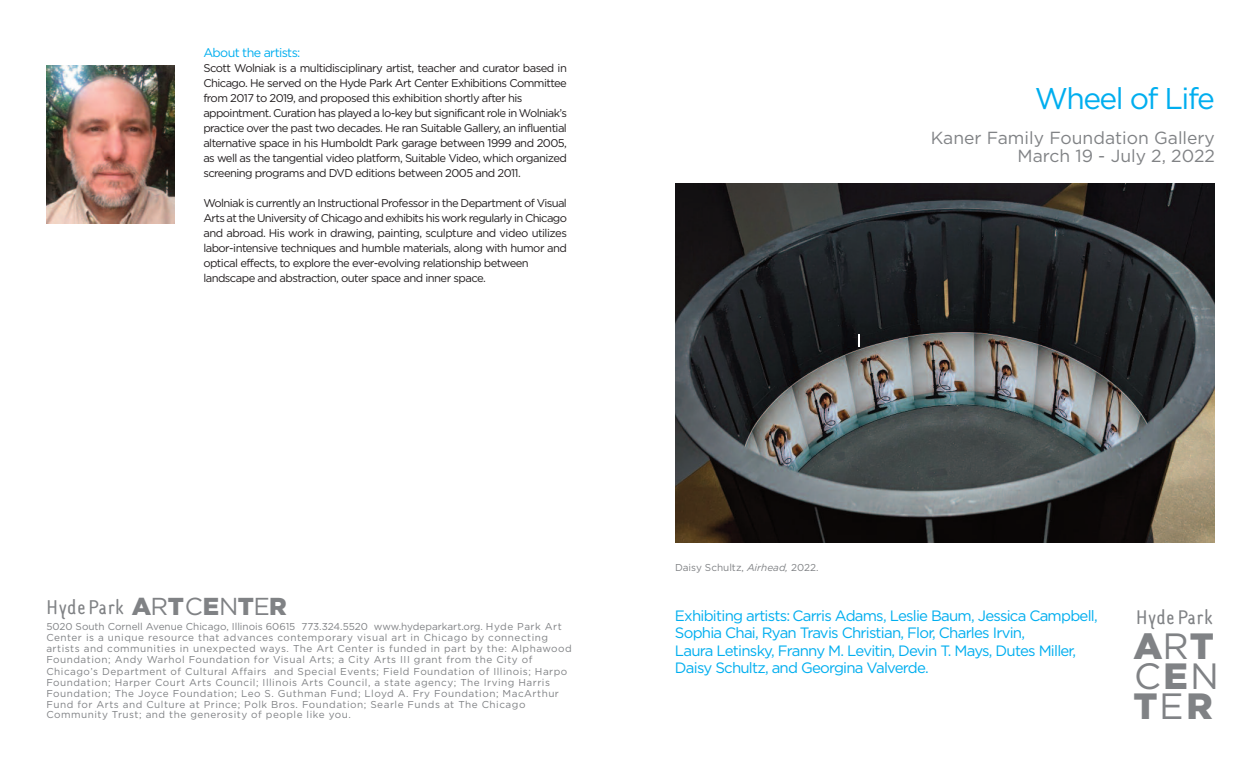
<style>
.page{position:relative;width:1260px;height:765px;background:#fff}
.page>*{position:absolute;margin:0;border:0;box-sizing:border-box;transform-origin:0 0}
.t1{font:900 36.5px/29.9px "Gotham";color:#808285}
.t2{font:30px "Gotham";letter-spacing:-.05em;color:#00aeef}
.t3{font:17.5px/17.5px "Gotham";color:#808285;text-align:right}
.t4{font:17.25px "Monolein inbetween";letter-spacing:.065em;color:#808285}
.t5{font:17.12px "Monolein inbetween";letter-spacing:.065em;color:#808285}
.t6{font:15px/17.5px "Gotham";letter-spacing:-.05em;color:#00aeef}
.t7{font:12.5px "Gotham";letter-spacing:-.05em;color:#00aeef}
.t8{font:11.25px/15px "Gotham";letter-spacing:-.05em;color:#231f20}
.t9{font:10px/11.2px "Gotham";letter-spacing:.05em;color:#808285}
.t10{font:10px "Gotham";color:#808285}
.s1{font-family:"Gotham";font-weight:900;font-size:24.5px}
.s2{font-family:"Gotham";font-size:24.5px}
.s3{font-style:italic}
.s4{font-weight:400}
</style>
<div class="page">
<img style="left:675px;top:184px;width:540px;height:359px">
<img style="left:46px;top:65px;width:128px;height:158px">
<svg style="left:858px;top:335px;width:2px;height:12px"></svg>
<p class="t7" style="left:203px;top:45px;width:99px">About the artists:</p>
<p class="t8" style="left:203px;top:61px;width:365px">Scott Wolniak is a multidisciplinary artist, teacher and curator based in Chicago. He served on the Hyde Park Art Center Exhibitions Committee from 2017 to 2019, and proposed this exhibition shortly after his appointment. Curation has played a lo-key but significant role in Wolniak’s practice over the past two decades. He ran Suitable Gallery, an influential alternative space in his Humboldt Park garage between 1999 and 2005, as well as the tangential video platform, Suitable Video, which organized screening programs and DVD editions between 2005 and 2011.</p>
<p class="t8" style="left:203px;top:196px;width:365px">Wolniak is currently an Instructional Professor in the Department of Visual Arts at the University of Chicago and exhibits his work regularly in Chicago and abroad. His work in drawing, painting, sculpture and video utilizes labor-intensive techniques and humble materials, along with humor and optical effects, to explore the ever-evolving relationship between landscape and abstraction, outer space and inner space.</p>
<h2 class="t2" style="left:1035px;top:81px;width:182px">Wheel of Life</h2>
<h3 class="t3" style="left:931px;top:129px;width:286px">Kaner Family Foundation Gallery<br>March 19 - July 2, 2022</h3>
<h3 class="t4" style="left:47px;top:598px;width:241px">Hyde Park <span class="s1">A</span><span class="s2">R</span><span class="s1">T</span><span class="s2">C</span><span class="s1">E</span><span class="s2">N</span><span class="s1">T</span><span class="s2">E</span><span class="s1">R</span></h3>
<p class="t9" style="left:46px;top:621px;width:527px">5020 South Cornell Avenue Chicago, Illinois 60615 773.324.5520 www.hydeparkart.org. Hyde Park Art Center is a unique resource that advances contemporary visual art in Chicago by connecting artists and communities in unexpected ways. The Art Center is funded in part by the: Alphawood Foundation; Andy Warhol Foundation for Visual Arts; a City Arts III grant from the City of Chicago’s Department of Cultural Affairs and Special Events; Field Foundation of Illinois; Harpo Foundation; Harper Court Arts Council; Illinois Arts Council, a state agency; The Irving Harris Foundation; The Joyce Foundation; Leo S. Guthman Fund; Lloyd A. Fry Foundation; MacArthur Fund for Arts and Culture at Prince; Polk Bros. Foundation; Searle Funds at The Chicago</p>
<p class="t9" style="left:46px;top:709px;width:306px">Community Trust; and the generosity of people like you.</p>
<p class="t10" style="left:675px;top:562px;width:145px">Daisy Schultz, <span class="s3">Airhead,</span> 2022.</p>
<h3 class="t6" style="left:675px;top:607px;width:424px">Exhibiting artists: Carris Adams, Leslie Baum, Jessica Campbell, Sophia Chai, Ryan Travis Christian, Flor, Charles Irvin,<br>Laura Letinsky, Franny M. Levitin, Devin T. Mays, Dutes Miller, Daisy Schultz, and Georgina Valverde.</h3>
<h3 class="t5" style="left:1137px;top:609px;width:78px">Hyde Park</h3>
<h1 class="t1" style="left:1133px;top:632px;width:87px">A<span class="s4">R</span>T<br><span class="s4">C</span>E<span class="s4">N<br></span>T<span class="s4">E</span>R</h1>
</div>
